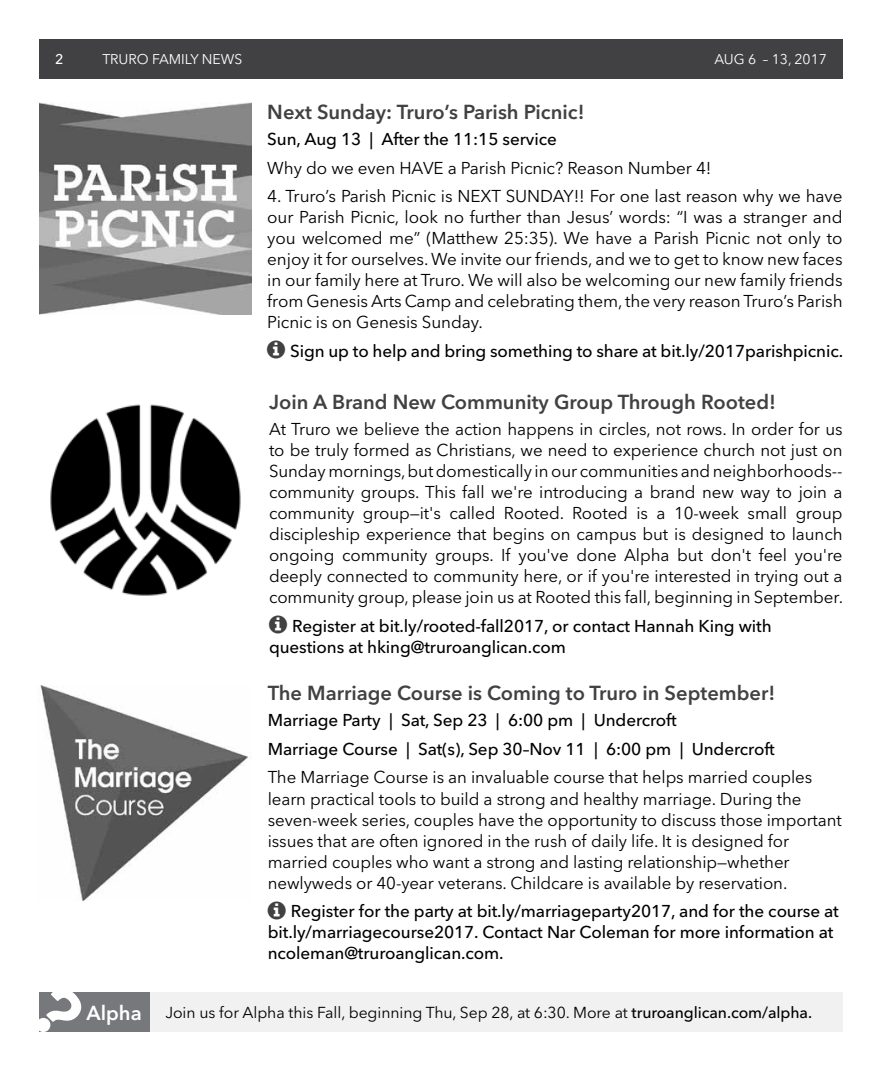
<style>
.page{position:relative;width:882px;height:1071px;background:#fff}
.page>*{position:absolute;margin:0;border:0;box-sizing:border-box;transform-origin:0 0}
.t1{font:600 20.12px "Avenir Next LT Pro";color:#414042}
.t2{font:17.15px/21px "Avenir Next LT Pro";letter-spacing:-.005em;color:#000;text-align:justify}
.t3{font:500 17.15px/21px "Avenir Next LT Pro";letter-spacing:-.005em;color:#000}
.t4{font:15.75px "Avenir Next LT Pro";letter-spacing:-.005em;color:#000}
.t5{font:14px "Avenir Next LT Pro";letter-spacing:-.005em;color:#fff}
.t6{font:500 14px "Avenir Next LT Pro";color:#fff}
.s1{font-weight:600;font-size:20.12px;color:#fff}
.s2{font-weight:500}
</style>
<div class="page">
<div style="left:39px;top:39px;width:804px;height:40px;background:#414042"></div>
<div style="left:39px;top:992px;width:111px;height:40px;background:#77787b"></div>
<svg style="left:39px;top:992px;width:42px;height:40px"></svg>
<div style="left:150px;top:992px;width:693px;height:40px;background:#f1f1f2"></div>
<img style="left:39px;top:102px;width:213px;height:213px">
<img style="left:40px;top:686px;width:208px;height:214px">
<img style="left:50px;top:404px;width:191px;height:192px">
<p class="t6" style="left:55px;top:51px;width:10px">2</p>
<p class="t5" style="left:102px;top:51px;width:141px">TRURO FAMILY NEWS</p>
<p class="t5" style="left:714px;top:51px;width:114px">AUG 6 – 13, 2017</p>
<p class="t1" style="left:267px;top:100px;width:319px">Next Sunday: Truro’s Parish Picnic!</p>
<p class="t3" style="left:267px;top:128px;width:291px">Sun, Aug 13 | After the 11:15 service</p>
<p class="t2" style="left:267px;top:157px;width:446px">Why do we even HAVE a Parish Picnic? Reason Number 4!</p>
<p class="t2" style="left:267px;top:186px;width:577px">4. Truro’s Parish Picnic is NEXT SUNDAY!! For one last reason why we have our Parish Picnic, look no further than Jesus’ words: “I was a stranger and you welcomed me” (Matthew 25:35). We have a Parish Picnic not only to enjoy it for ourselves. We invite our friends, and we to get to know new faces in our family here at Truro. We will also be welcoming our new family friends from Genesis Arts Camp and celebrating them, the very reason Truro’s Parish Picnic is on Genesis Sunday.</p>
<p class="t3" style="left:290px;top:340px;width:555px">Sign up to help and bring something to share at bit.ly/2017parishpicnic.</p>
<p class="t1" style="left:269px;top:390px;width:508px">Join A Brand New Community Group Through Rooted!</p>
<p class="t2" style="left:269px;top:418px;width:575px">At Truro we believe the action happens in circles, not rows. In order for us to be truly formed as Christians, we need to experience church not just on Sunday mornings, but domestically in our communities and neighborhoods-- community groups. This fall we're introducing a brand new way to join a community group—it's called Rooted. Rooted is a 10-week small group discipleship experience that begins on campus but is designed to launch ongoing community groups. If you've done Alpha but don't feel you're deeply connected to community here, or if you're interested in trying out a community group, please join us at Rooted this fall, beginning in September.</p>
<p class="t3" style="left:269px;top:615px;width:504px;text-indent:23px">Register at bit.ly/rooted-fall2017, or contact Hannah King with questions at hking@truroanglican.com</p>
<p class="t1" style="left:268px;top:681px;width:509px">The Marriage Course is Coming to Truro in September!</p>
<p class="t3" style="left:268px;top:706px;width:509px;line-height:28.5px">Marriage Party | Sat, Sep 23 | 6:00 pm | Undercroft<br>Marriage Course | Sat(s), Sep 30–Nov 11 | 6:00 pm | Undercroft</p>
<p class="t2" style="left:268px;top:767px;width:576px;text-align:left">The Marriage Course is an invaluable course that helps married couples learn practical tools to build a strong and healthy marriage. During the seven-week series, couples have the opportunity to discuss those important issues that are often ignored in the rush of daily life. It is designed for married couples who want a strong and lasting relationship—whether newlyweds or 40-year veterans. Childcare is available by reservation.</p>
<p class="t3" style="left:268px;top:900px;width:573px;text-indent:23px">Register for the party at bit.ly/marriageparty2017, and for the course at bit.ly/marriagecourse2017. Contact Nar Coleman for more information at ncoleman@truroanglican.com.</p>
<p class="t4" style="left:87px;top:1003px;width:727px"><span class="s1">Alpha</span> Join us for Alpha this Fall, beginning Thu, Sep 28, at 6:30. More at <span class="s2">truroanglican.com/alpha.</span></p>
</div>
